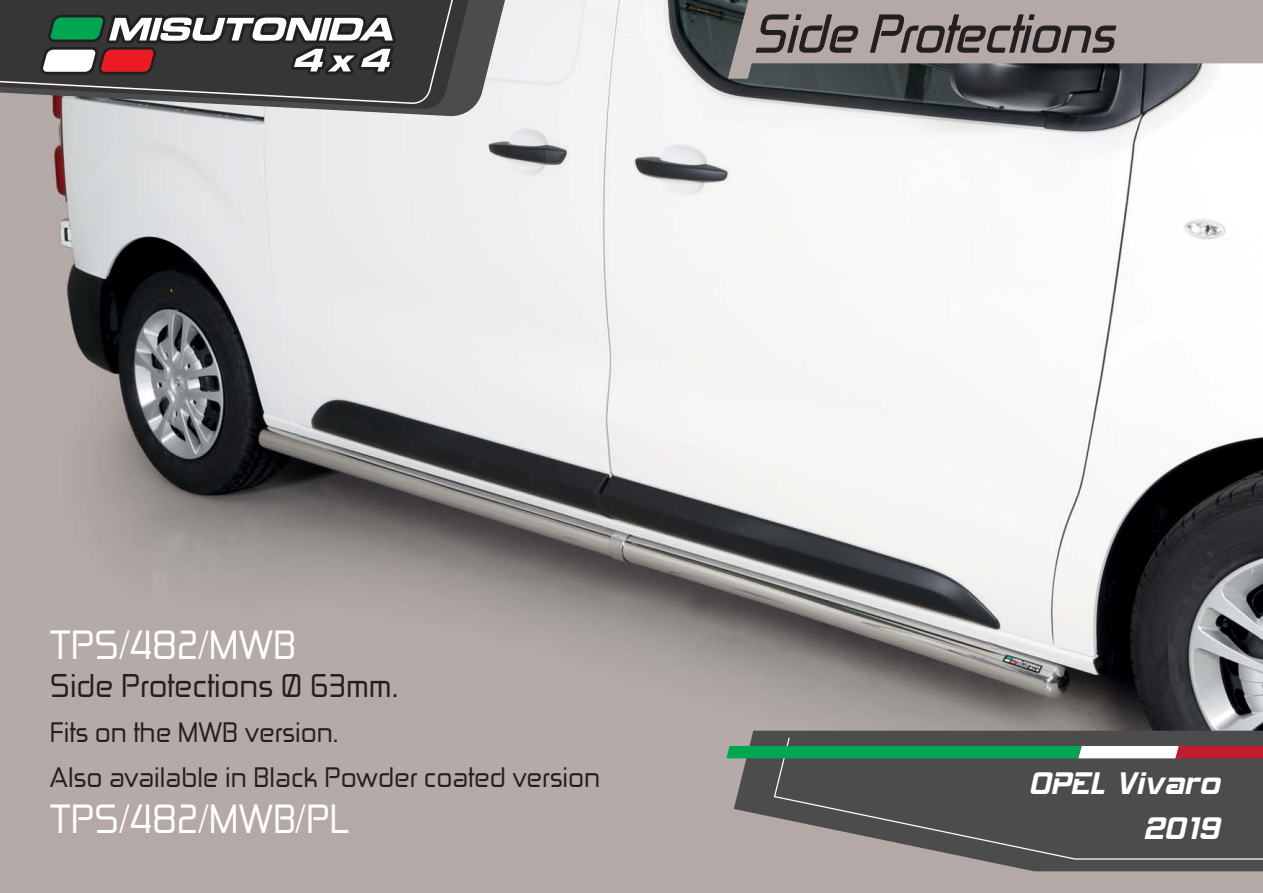
<style>
.page{position:relative;width:1263px;height:893px;background:#fff}
.page>*{position:absolute;margin:0;border:0;box-sizing:border-box;transform-origin:0 0}
.t1{font:italic 51px "Zekton Rg";color:#231f20}
.t2{font:39px "Zekton Rg";color:#fff}
.t3{font:37.5px/45px "Hemi Head 426";color:#fff;text-align:right}
.t4{font:31.5px "Zekton Rg";color:#231f20}
.t5{font:27px/45px "Zekton Rg";color:#231f20}
</style>
<div class="page">
<div style="left:0;top:794px;width:1263px;height:99px;background:#b4a9a6"></div>
<img style="left:0;top:0;width:1263px;height:794px">
<svg style="left:0;top:0;width:525px;height:117px;fill:#ececee"></svg>
<svg style="left:0;top:0;width:492px;height:110px;background:#868586"></svg>
<svg style="left:734px;top:731px;width:529px;height:140px"></svg>
<svg style="left:773px;top:717px;width:490px;height:143px;background:#5c5a5b"></svg>
<svg style="left:0;top:0;width:479px;height:105px;background:#4a4849"></svg>
<svg style="left:40px;top:0;width:361px;height:80px"></svg>
<svg style="left:726px;top:746px;width:537px;height:12px"></svg>
<svg style="left:728px;top:0;width:535px;height:79px;background:#968f8e"></svg>
<h1 class="t1" style="left:752px;top:16px;width:374px">Side Protections</h1>
<h2 class="t2" style="left:50px;top:631px;width:248px">TPS/482/MWB</h2>
<p class="t4" style="left:50px;top:674px;width:350px">Side Protections Ø 63mm.</p>
<p class="t5" style="left:50px;top:713px;width:552px">Fits on the MWB version.<br>Also available in Black Powder coated version</p>
<h2 class="t2" style="left:50px;top:805px;width:301px">TPS/482/MWB/PL</h2>
<h3 class="t3" style="left:1028px;top:764px;width:192px">OPEL Vivaro<br>2019</h3>
</div>
